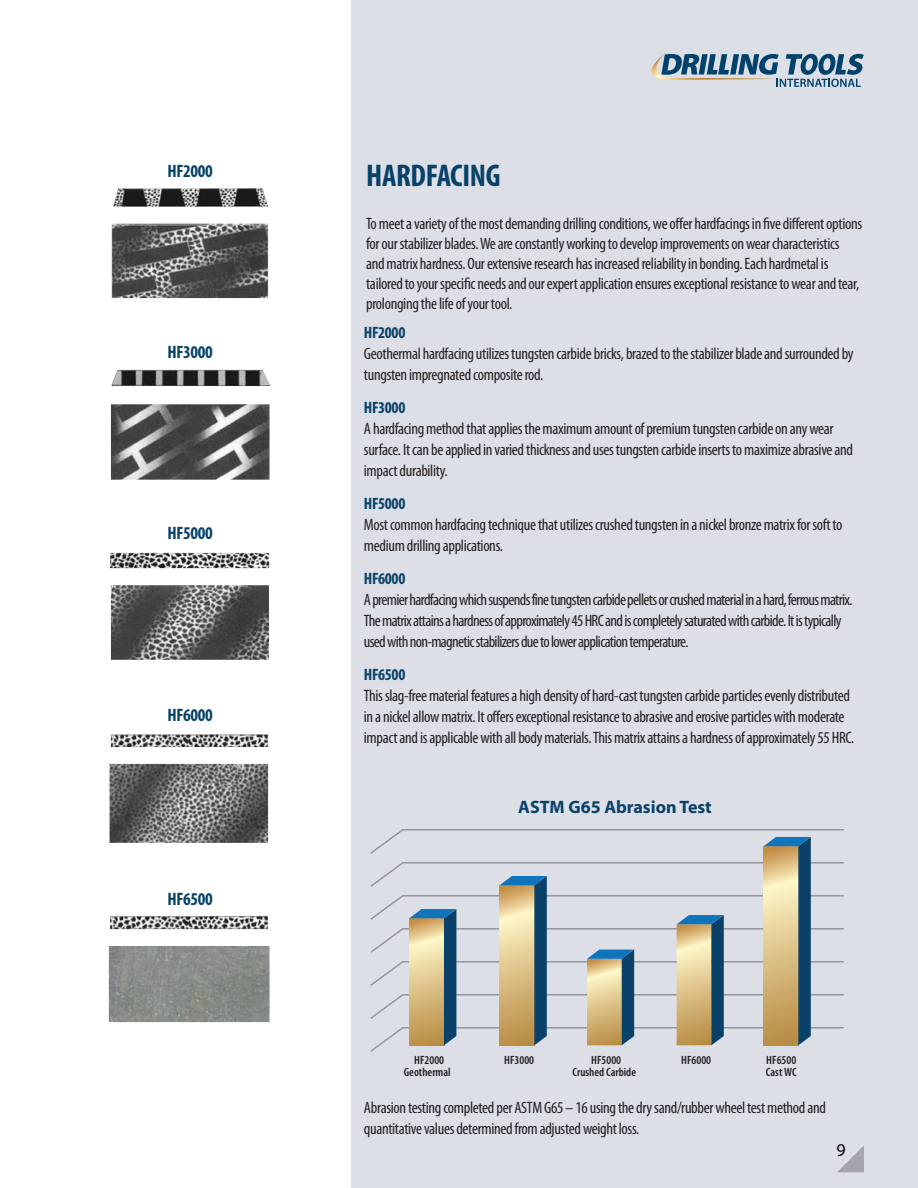
<style>
.page{position:relative;width:918px;height:1188px;background:#fff}
.page>*{position:absolute;margin:0;border:0;box-sizing:border-box;transform-origin:0 0}
.t1{font:700 condensed 31.5px "Myriad Pro";letter-spacing:-.01em;color:#094269}
.t2{font:700 condensed 18px "Myriad Pro";letter-spacing:-.02em;color:#094269}
.t3{font:700 18px "Myriad Pro";color:#094169}
.t4{font:18px "Myriad Pro";color:#0e0607}
.t5{font:condensed 16.5px/21px "Myriad Pro";letter-spacing:-.02em;color:#231f20}
.t6{font:condensed 16.5px/21px "Myriad Pro";letter-spacing:-.04em;color:#231f20}
.t7{font:700 condensed 16.5px "Myriad Pro";letter-spacing:-.02em;color:#094269}
.t8{font:600 condensed 12px/12px "Myriad Pro";color:#231f20;text-align:center}
</style>
<div class="page">
<div style="left:351px;top:0;width:567px;height:1188px;background:#dddfe7"></div>
<svg style="left:837px;top:1145px;width:27px;height:27px"></svg>
<svg style="left:651px;top:52px;width:213px;height:35px"></svg>
<svg style="left:370px;top:829px;width:474px;height:223px"></svg>
<img style="left:108px;top:188px;width:163px;height:835px">
<p class="t2" style="left:167px;top:159px;width:47px">HF2000</p>
<p class="t2" style="left:167px;top:341px;width:47px">HF3000</p>
<p class="t2" style="left:167px;top:522px;width:47px">HF5000</p>
<p class="t2" style="left:167px;top:704px;width:47px">HF6000</p>
<p class="t2" style="left:167px;top:887px;width:47px">HF6500</p>
<p class="t1" style="left:366px;top:155px;width:136px">HARDFACING</p>
<p class="t5" style="left:366px;top:214px;width:498px;line-height:19.8px">To meet a variety of the most demanding drilling conditions, we offer hardfacings in five different options for our stabilizer blades. We are constantly working to develop improvements on wear characteristics and matrix hardness. Our extensive research has increased reliability in bonding. Each hardmetal is tailored to your specific needs and our expert application ensures exceptional resistance to wear and tear, prolonging the life of your tool.</p>
<p class="t7" style="left:364px;top:322px;width:43px">HF2000</p>
<p class="t5" style="left:364px;top:343px;width:491px">Geothermal hardfacing utilizes tungsten carbide bricks, brazed to the stabilizer blade and surrounded by tungsten impregnated composite rod.</p>
<p class="t7" style="left:364px;top:397px;width:43px">HF3000</p>
<p class="t5" style="left:364px;top:418px;width:491px">A hardfacing method that applies the maximum amount of premium tungsten carbide on any wear surface. It can be applied in varied thickness and uses tungsten carbide inserts to maximize abrasive and impact durability.</p>
<p class="t7" style="left:364px;top:493px;width:43px">HF5000</p>
<p class="t5" style="left:364px;top:514px;width:480px">Most common hardfacing technique that utilizes crushed tungsten in a nickel bronze matrix for soft to medium drilling applications.</p>
<p class="t7" style="left:364px;top:568px;width:43px">HF6000</p>
<p class="t6" style="left:364px;top:589px;width:490px">A premier hardfacing which suspends fine tungsten carbide pellets or crushed material in a hard, ferrous matrix.<br>The matrix attains a hardness of approximately 45 HRC and is completely saturated with carbide. It is typically used with non-magnetic stabilizers due to lower application temperature.</p>
<p class="t7" style="left:364px;top:664px;width:43px">HF6500</p>
<p class="t5" style="left:364px;top:685px;width:492px">This slag-free material features a high density of hard-cast tungsten carbide particles evenly distributed in a nickel allow matrix. It offers exceptional resistance to abrasive and erosive particles with moderate impact and is applicable with all body materials. This matrix attains a hardness of approximately 55 HRC.</p>
<p class="t3" style="left:518px;top:795px;width:195px">ASTM G65 Abrasion Test</p>
<p class="t8" style="left:404px;top:1054px;width:48px">HF2000<br>Geothermal</p>
<p class="t8" style="left:504px;top:1054px;width:31px">HF3000</p>
<p class="t8" style="left:572px;top:1054px;width:65px">HF5000<br>Crushed Carbide</p>
<p class="t8" style="left:681px;top:1054px;width:31px">HF6000</p>
<p class="t8" style="left:766px;top:1054px;width:32px;text-align:left">HF6500<br>Cast WC</p>
<p class="t5" style="left:364px;top:1096px;width:464px">Abrasion testing completed per ASTM G65 – 16 using the dry sand/rubber wheel test method and quantitative values determined from adjusted weight loss.</p>
<p class="t4" style="left:837px;top:1138px;width:11px">9</p>
</div>
